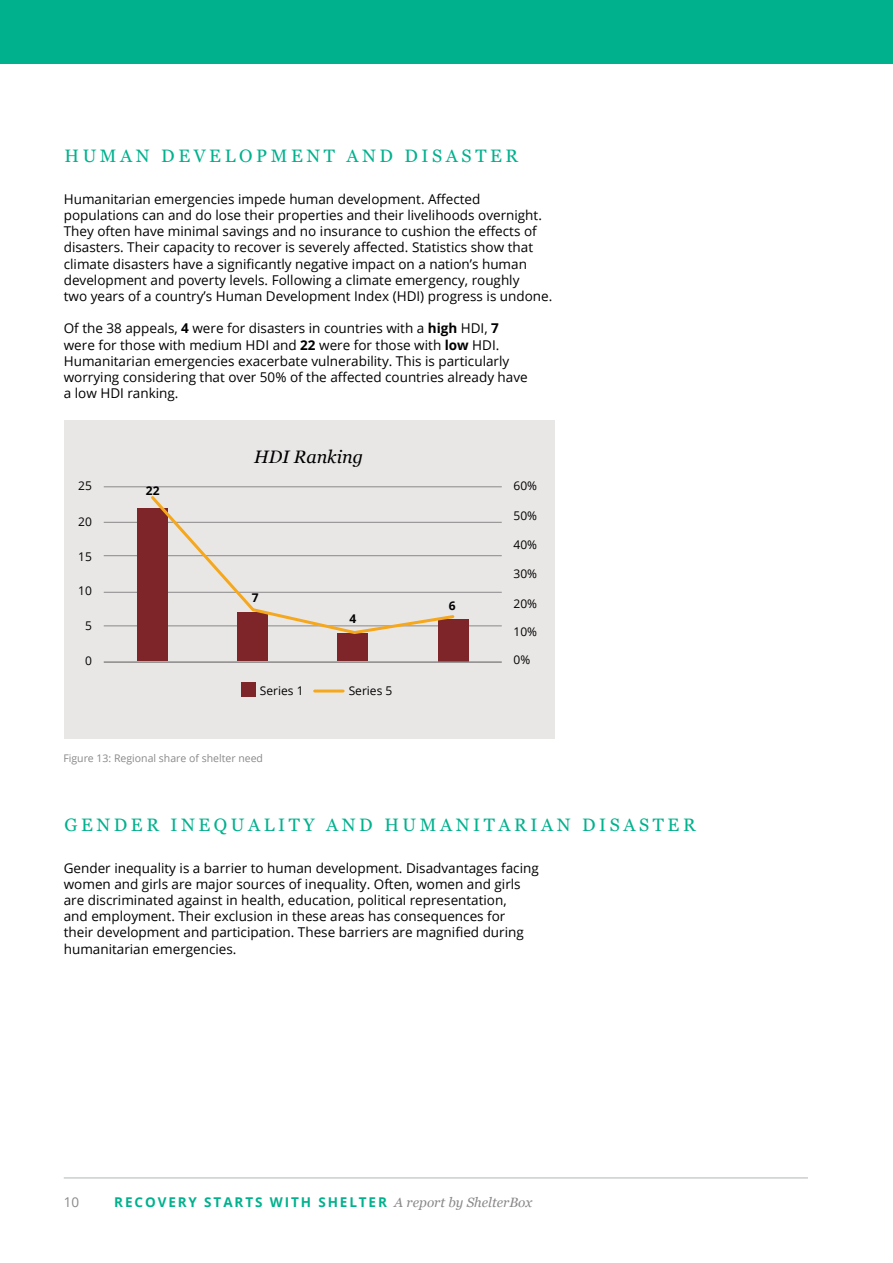
<style>
.page{position:relative;width:893px;height:1263px;background:#fff}
.page>*{position:absolute;margin:0;border:0;box-sizing:border-box;transform-origin:0 0}
.t1{font:18px "Georgia";letter-spacing:.2em;color:#00b18d}
.t2{font:italic 18px "Georgia";color:#000}
.t3{font:13.5px/16.2px "Open Sans";color:#000}
.t4{font:700 13.5px "Open Sans";letter-spacing:.14em;color:#00b18d}
.t5{font:13.5px "Open Sans";color:#8a8888}
.t6{font:12px "Open Sans";color:#000}
.t7{font:700 12px "Open Sans";color:#000}
.t8{font:10.5px "Open Sans";color:#8a8888}
.s1{font-weight:700}
.s2{font-family:"Georgia";font-weight:400;font-style:italic;color:#8a8888}
</style>
<div class="page">
<hr style="left:64px;top:1178px;width:744px;height:1px;background:#b3b4b4">
<div style="left:64px;top:420px;width:490px;height:319px;background:#e9e7e6"></div>
<hr style="left:104px;top:626px;width:398px;height:1px;background:#8a8888">
<hr style="left:104px;top:592px;width:398px;height:1px;background:#8a8888">
<hr style="left:104px;top:555px;width:398px;height:1px;background:#8a8888">
<hr style="left:104px;top:522px;width:398px;height:1px;background:#8a8888">
<hr style="left:104px;top:486px;width:398px;height:1px;background:#8a8888">
<div style="left:138px;top:509px;width:30px;height:152px;background:#7d2529"></div>
<div style="left:238px;top:612px;width:30px;height:49px;background:#7d2529"></div>
<div style="left:338px;top:634px;width:30px;height:27px;background:#7d2529"></div>
<div style="left:438px;top:619px;width:31px;height:42px;background:#7d2529"></div>
<hr style="left:104px;top:661px;width:398px;height:2px;background:#8a8888">
<svg style="left:148px;top:496px;width:308px;height:140px"></svg>
<div style="left:241px;top:682px;width:15px;height:15px;background:#7d2529"></div>
<hr style="left:315px;top:689px;width:28px;height:3px;background:#f5a81d">
<div style="left:0;top:0;width:893px;height:64px;background:#00b18d"></div>
<h1 class="t1" style="left:64px;top:143px;width:455px">HUMAN DEVELOPMENT AND DISASTER</h1>
<p class="t3" style="left:64px;top:190px;width:490px">Humanitarian emergencies impede human development. Affected populations can and do lose their properties and their livelihoods overnight.<br>They often have minimal savings and no insurance to cushion the effects of disasters. Their capacity to recover is severely affected. Statistics show that climate disasters have a significantly negative impact on a nation’s human development and poverty levels. Following a climate emergency, roughly<br>two years of a country’s Human Development Index (HDI) progress is undone.</p>
<p class="t3" style="left:64px;top:320px;width:465px">Of the 38 appeals, <span class="s1">4</span> were for disasters in countries with a <span class="s1">high</span> HDI, <span class="s1">7 </span>were for those with medium HDI and <span class="s1">22</span> were for those with <span class="s1">low</span> HDI.<br>Humanitarian emergencies exacerbate vulnerability. This is particularly worrying considering that over 50% of the affected countries already have a low HDI ranking.</p>
<p class="t6" style="left:78px;top:478px;width:15px">25</p>
<p class="t7" style="left:146px;top:482px;width:15px">22</p>
<p class="t6" style="left:78px;top:513px;width:15px">20</p>
<p class="t6" style="left:78px;top:548px;width:15px">15</p>
<p class="t6" style="left:78px;top:583px;width:15px">10</p>
<p class="t6" style="left:85px;top:617px;width:8px">5</p>
<p class="t6" style="left:85px;top:652px;width:8px">0</p>
<h1 class="t2" style="left:254px;top:443px;width:110px">HDI Ranking</h1>
<p class="t7" style="left:252px;top:590px;width:8px">7</p>
<p class="t7" style="left:349px;top:610px;width:8px">4</p>
<p class="t6" style="left:260px;top:682px;width:45px">Series 1</p>
<p class="t6" style="left:349px;top:682px;width:45px">Series 5</p>
<p class="t8" style="left:63px;top:751px;width:201px">Figure 13: Regional share of shelter need</p>
<p class="t7" style="left:449px;top:597px;width:8px">6</p>
<p class="t6" style="left:513px;top:478px;width:25px">60%</p>
<p class="t6" style="left:513px;top:507px;width:25px">50%</p>
<p class="t6" style="left:513px;top:537px;width:25px">40%</p>
<p class="t6" style="left:513px;top:565px;width:25px">30%</p>
<p class="t6" style="left:513px;top:595px;width:25px">20%</p>
<p class="t6" style="left:513px;top:623px;width:25px">10%</p>
<p class="t6" style="left:513px;top:651px;width:18px">0%</p>
<h1 class="t1" style="left:64px;top:812px;width:633px">GENDER INEQUALITY AND HUMANITARIAN DISASTER</h1>
<p class="t3" style="left:64px;top:859px;width:477px">Gender inequality is a barrier to human development. Disadvantages facing women and girls are major sources of inequality. Often, women and girls are discriminated against in health, education, political representation,<br>and employment. Their exclusion in these areas has consequences for<br>their development and participation. These barriers are magnified during humanitarian emergencies.</p>
<p class="t5" style="left:64px;top:1193px;width:17px">10</p>
<p class="t4" style="left:114px;top:1193px;width:419px">RECOVERY STARTS WITH SHELTER <span class="s2">A report by ShelterBox</span></p>
</div>
